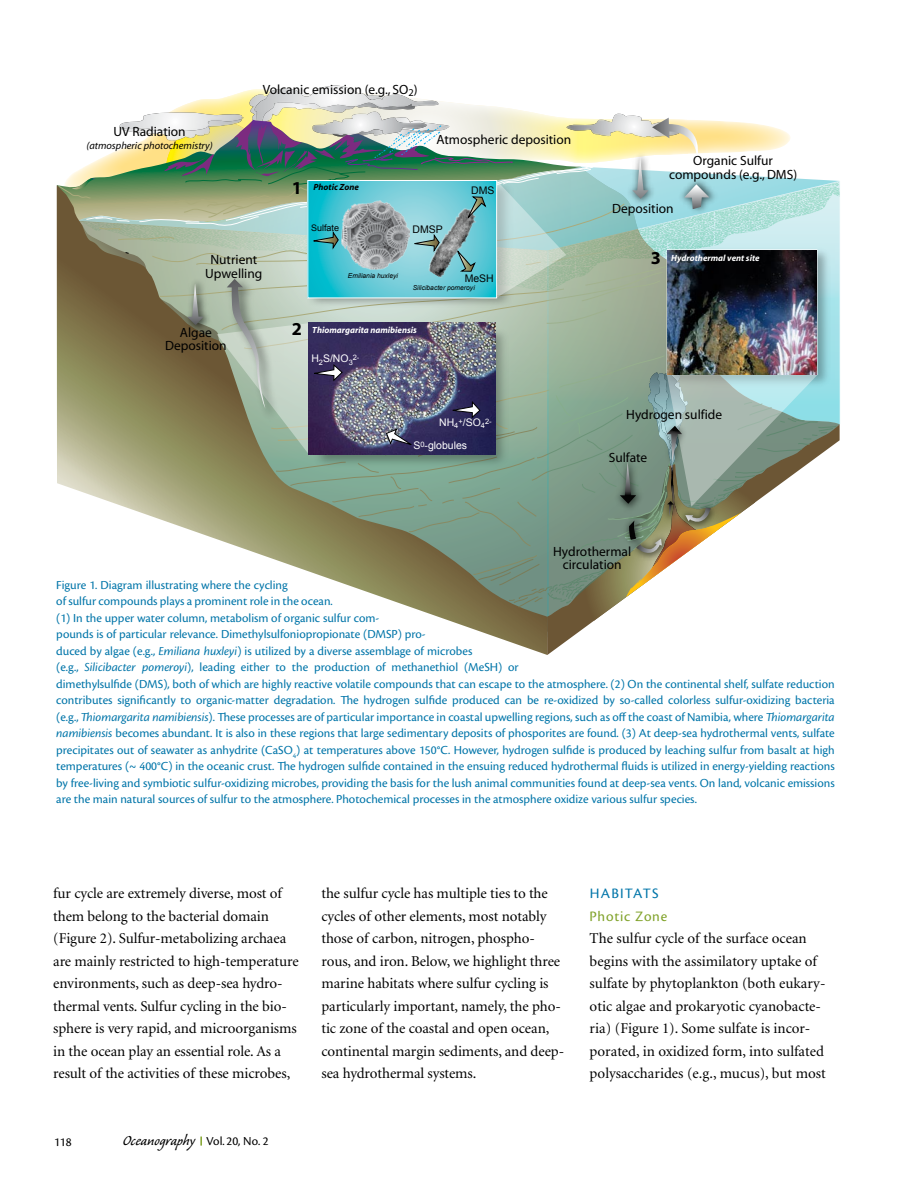
<style>
.page{position:relative;width:918px;height:1188px;background:#fff}
.page>*{position:absolute;margin:0;border:0;box-sizing:border-box;transform-origin:0 0}
.t1{font:700 18.3px "Myriad";color:#000}
.t2{font:18px "Caliban";color:#000}
.t3{font:15px/22.5px "Minion";letter-spacing:-.005em;color:#000}
.t4{font:15px "Cronos Pro";color:#81a32b}
.t5{font:15px "Cronos Pro";letter-spacing:.08em;color:#0075a9}
.t6{font:13.35px/13.4px "Myriad";color:#000;text-align:center}
.t7{font:12.75px/16.5px "Cronos Pro";color:#0075a9}
.t8{font:12.75px "Cronos Pro";color:#000}
.t9{font:italic 10.5px "Myriad";color:#000}
.t10{font:10.5px "Arial";color:#fff}
.t11{font:10.5px "Arial";color:#010101}
.t12{font:italic 700 9px "Myriad";color:#fff}
.t13{font:italic 700 9px "Myriad";color:#000}
.t14{font:9px "Arial";color:#000}
.t15{font:7.5px "Arial";color:#fff}
.t16{font:italic 6.75px "Arial";color:#010101}
.s1{font-style:italic}
.s2{font-family:"Cronos Pro";font-size:12.75px}
</style>
<div class="page">
<svg style="left:200px;top:1137px;width:2px;height:9px"></svg>
<svg style="left:57px;top:185px;width:490px;height:470px"></svg>
<svg style="left:547px;top:617px;width:52px;height:38px"></svg>
<img style="left:58px;top:85px;width:782px;height:523px">
<img style="left:342px;top:200px;width:67px;height:69px">
<p class="t6" style="left:263px;top:83px;width:156px">Volcanic emission (e.g., SO<sub>2</sub>)</p>
<p class="t6" style="left:113px;top:125px;width:74px">UV Radiation</p>
<p class="t9" style="left:86px;top:140px;width:128px">(atmospheric photochemistry)</p>
<p class="t6" style="left:436px;top:133px;width:136px">Atmospheric deposition</p>
<h1 class="t1" style="left:292px;top:179px;width:12px">1</h1>
<p class="t13" style="left:314px;top:182px;width:47px">Photic Zone</p>
<p class="t14" style="left:311px;top:223px;width:29px">Sulfate</p>
<p class="t11" style="left:413px;top:223px;width:32px">DMSP</p>
<p class="t11" style="left:471px;top:184px;width:25px">DMS</p>
<p class="t6" style="left:669px;top:155px;width:130px">Organic Sulfur compounds (e.g., DMS)</p>
<p class="t6" style="left:612px;top:202px;width:63px">Deposition</p>
<p class="t6" style="left:210px;top:254px;width:48px">Nutrient</p>
<h1 class="t1" style="left:651px;top:248px;width:12px">3</h1>
<p class="t6" style="left:205px;top:267px;width:59px">Upwelling</p>
<p class="t16" style="left:348px;top:272px;width:52px">Emiliania huxleyi</p>
<p class="t11" style="left:465px;top:272px;width:31px">MeSH</p>
<p class="t16" style="left:413px;top:284px;width:64px">Silicibacter pomeroyi</p>
<p class="t12" style="left:671px;top:253px;width:90px">Hydrothermal vent site</p>
<p class="t6" style="left:165px;top:326px;width:63px">Algae<br>Deposition</p>
<h1 class="t1" style="left:292px;top:320px;width:12px">2</h1>
<p class="t12" style="left:312px;top:325px;width:106px">Thiomargarita namibiensis</p>
<p class="t10" style="left:311px;top:353px;width:43px">H<sub>2</sub>S/NO<sub>3</sub></p>
<p class="t15" style="left:353px;top:353px;width:8px">2-</p>
<p class="t10" style="left:439px;top:416px;width:47px">NH<sub>4</sub><sup>+</sup>/SO<sub>4</sub></p>
<p class="t15" style="left:485px;top:417px;width:8px">2-</p>
<p class="t10" style="left:413px;top:439px;width:55px">S<sup>0</sup>-globules</p>
<p class="t6" style="left:626px;top:408px;width:97px">Hydrogen sulfide</p>
<p class="t6" style="left:609px;top:451px;width:40px">Sulfate</p>
<p class="t6" style="left:553px;top:545px;width:80px">Hydrothermal circulation</p>
<p class="t7" style="left:56px;top:576px;width:780px">Figure 1. Diagram illustrating where the cycling<br>of sulfur compounds plays a prominent role in the ocean.<br>(1) In the upper water column, metabolism of organic sulfur com-<br>pounds is of particular relevance. Dimethylsulfoniopropionate (DMSP) pro-<br>duced by algae (e.g., <span class="s1">Emiliana huxleyi</span>) is utilized by a diverse assemblage of microbes<br>(e.g., <span class="s1">Silicibacter pomeroyi</span>), leading either to the production of methanethiol (MeSH) or<br>dimethylsulfide (DMS), both of which are highly reactive volatile compounds that can escape to the atmosphere. (2) On the continental shelf, sulfate reduction contributes significantly to organic-matter degradation. The hydrogen sulfide produced can be re-oxidized by so-called colorless sulfur-oxidizing bacteria (e.g., <span class="s1">Thiomargarita namibiensis</span>). These processes are of particular importance in coastal upwelling regions, such as off the coast of Namibia, where <span class="s1">Thiomargarita namibiensis</span> becomes abundant. It is also in these regions that large sedimentary deposits of phosporites are found. (3) At deep-sea hydrothermal vents, sulfate precipitates out of seawater as anhydrite (CaSO<sub>4</sub>) at temperatures above 150°C. However, hydrogen sulfide is produced by leaching sulfur from basalt at high temperatures (~ 400°C) in the oceanic crust. The hydrogen sulfide contained in the ensuing reduced hydrothermal fluids is utilized in energy-yielding reactions by free-living and symbiotic sulfur-oxidizing microbes, providing the basis for the lush animal communities found at deep-sea vents. On land, volcanic emissions are the main natural sources of sulfur to the atmosphere. Photochemical processes in the atmosphere oxidize various sulfur species.</p>
<p class="t3" style="left:53px;top:883px;width:247px">fur cycle are extremely diverse, most of them belong to the bacterial domain (Figure 2). Sulfur-metabolizing archaea are mainly restricted to high-temperature environments, such as deep-sea hydro&shy;thermal vents. Sulfur cycling in the bio&shy;sphere is very rapid, and microorganisms in the ocean play an essential role. As a result of the activities of these microbes,</p>
<p class="t3" style="left:321px;top:883px;width:244px">the sulfur cycle has multiple ties to the cycles of other elements, most notably those of carbon, nitrogen, phospho&shy;rous, and iron. Below, we highlight three marine habitats where sulfur cycling is particularly important, namely, the pho&shy;tic zone of the coastal and open ocean, continental margin sediments, and deep&shy;sea hydrothermal systems.</p>
<p class="t5" style="left:590px;top:885px;width:69px">Habitats</p>
<p class="t4" style="left:590px;top:907px;width:79px">Photic Zone</p>
<p class="t3" style="left:590px;top:928px;width:238px">The sulfur cycle of the surface ocean begins with the assimilatory uptake of sulfate by phytoplankton (both eukary&shy;otic algae and prokaryotic cyanobacte&shy;ria) (Figure 1). Some sulfate is incor&shy;porated, in oxidized form, into sulfated polysaccharides (e.g., mucus), but most</p>
<p class="t8" style="left:54px;top:1134px;width:19px">118</p>
<h2 class="t2" style="left:123px;top:1132px;width:148px">Oceanography <span class="s2">Vol. 20, No. 2</span></h2>
</div>
